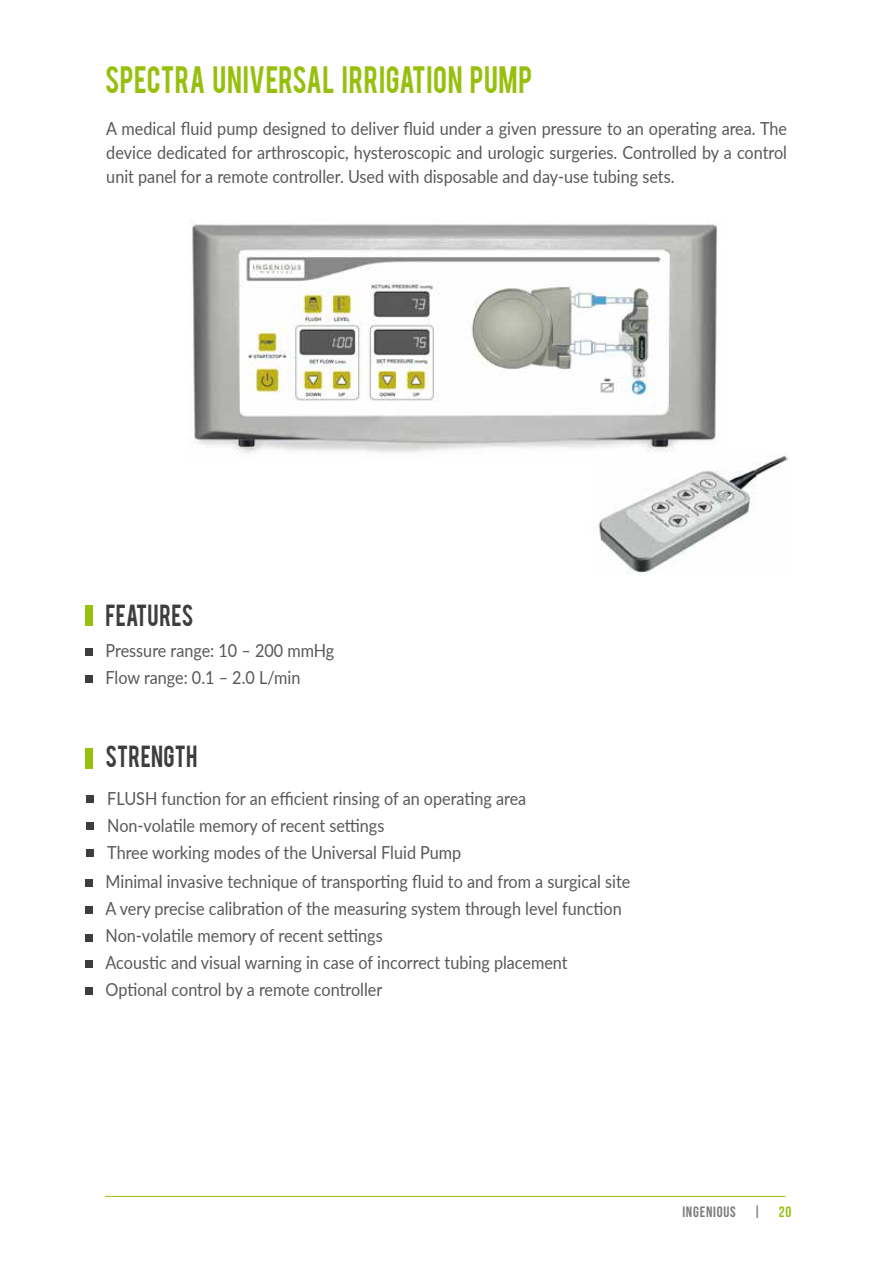
<style>
.page{position:relative;width:893px;height:1263px;background:#fff}
.page>*{position:absolute;margin:0;border:0;box-sizing:border-box;transform-origin:0 0}
.t1{font:30px "Bebas";letter-spacing:.02em;color:#97bf0d;scale:.89 1}
.t2{font:24px "Bebas";letter-spacing:.01em;color:#3e3d40;scale:.9 1}
.t3{font:18px/27px "Lato";color:#58585a;scale:.9 1}
.t4{font:15px "Bebas Neue";letter-spacing:.05em;color:#7b7c7e}
.s1{color:#97bf0d}
</style>
<div class="page">
<img style="left:190px;top:220px;width:527px;height:233px">
<img style="left:598px;top:453px;width:189px;height:121px">
<div style="left:86px;top:605px;width:7px;height:21px;background:#97bf0d"></div>
<div style="left:86px;top:648px;width:7px;height:8px;background:#3e3d40"></div>
<div style="left:86px;top:675px;width:7px;height:8px;background:#3e3d40"></div>
<div style="left:86px;top:748px;width:7px;height:21px;background:#97bf0d"></div>
<div style="left:86px;top:879px;width:7px;height:8px;background:#3e3d40"></div>
<div style="left:86px;top:906px;width:7px;height:8px;background:#3e3d40"></div>
<div style="left:86px;top:934px;width:7px;height:7px;background:#3e3d40"></div>
<div style="left:86px;top:960px;width:7px;height:8px;background:#3e3d40"></div>
<div style="left:86px;top:987px;width:7px;height:8px;background:#3e3d40"></div>
<div style="left:86px;top:795px;width:7px;height:8px;background:#3e3d40"></div>
<div style="left:86px;top:822px;width:7px;height:7px;background:#3e3d40"></div>
<div style="left:86px;top:849px;width:7px;height:7px;background:#3e3d40"></div>
<hr style="left:105px;top:1196px;width:680px;height:1px;background:#97bf0d">
<h1 class="t1" style="left:105px;top:58px;width:481px">SPECTRA UNIVERSAL IRRIGATION PUMP</h1>
<p class="t3" style="left:106px;top:116px;width:758px;line-height:24px;text-align:justify">A medical fluid pump designed to deliver fluid under a given pressure to an operating area. The device dedicated for arthroscopic, hysteroscopic and urologic surgeries. Controlled by a control unit panel for a remote controller. Used with disposable and day-use tubing sets.</p>
<h2 class="t2" style="left:106px;top:598px;width:99px">FEATURES</h2>
<p class="t3" style="left:106px;top:636px;width:256px">Pressure range: 10 – 200 mmHg<br>Flow range: 0.1 – 2.0 L/min</p>
<h2 class="t2" style="left:106px;top:739px;width:104px">STRENGtH</h2>
<p class="t3" style="left:107px;top:784px;width:467px">FLUSH function for an efficient rinsing of an operating area<br>Non-volatile memory of recent settings<br>Three working modes of the Universal Fluid Pump</p>
<p class="t3" style="left:106px;top:867px;width:585px">Minimal invasive technique of transporting fluid to and from a surgical site A very precise calibration of the measuring system through level function Non-volatile memory of recent settings<br>Acoustic and visual warning in case of incorrect tubing placement Optional control by a remote controller</p>
<p class="t4" style="left:682px;top:1203px;width:111px">INGENIOUS | <span class="s1">20</span></p>
</div>
